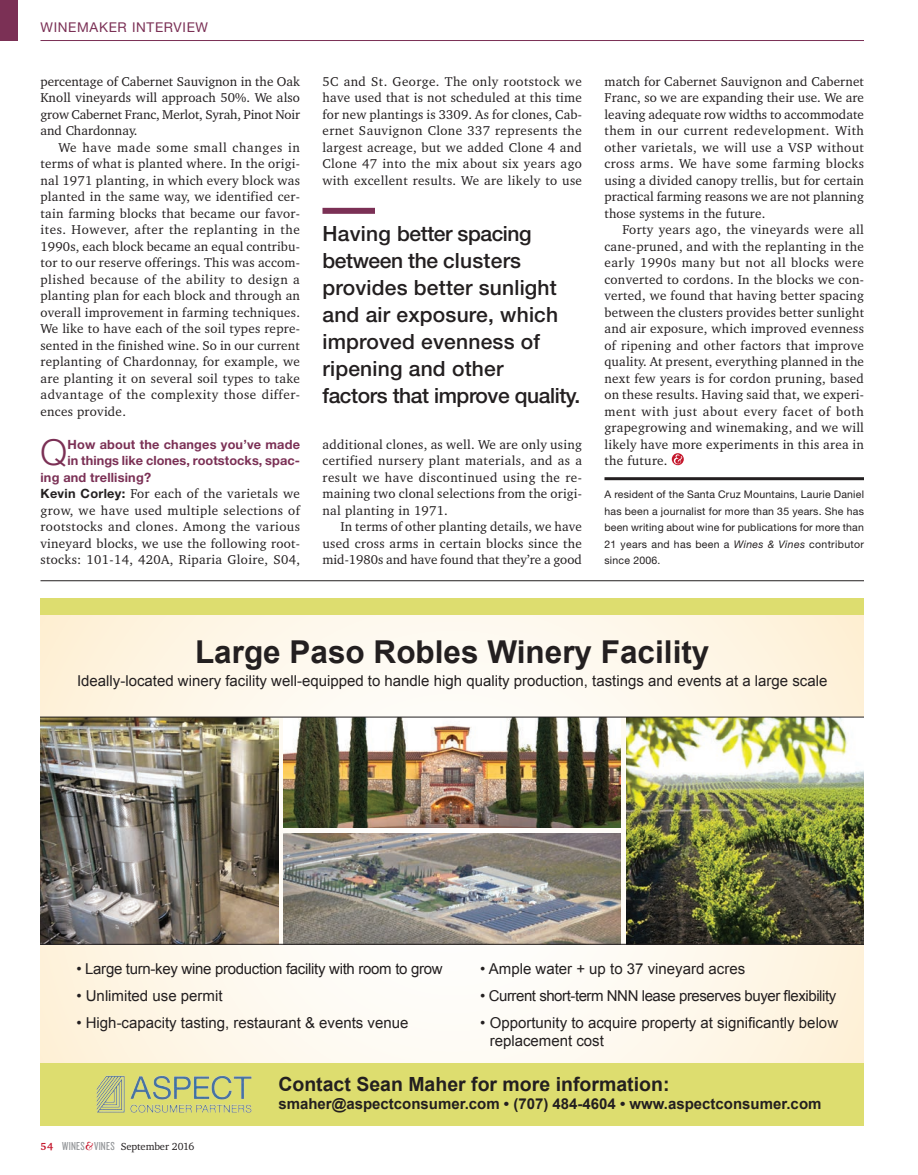
<style>
.page{position:relative;width:918px;height:1175px;background:#fff}
.page>*{position:absolute;margin:0;border:0;box-sizing:border-box;transform-origin:0 0}
.WI_Question{font:300 35.85px "Helvetica Neue LT Std";color:#7b3055}
.t1{font:700 31.5px "Arial";color:#231f20}
.PQ_1_Col{font:500 21px/27px "Helvetica Neue LT Std";letter-spacing:.01em;color:#231f20}
.t2{font:700 19.5px "Arial";color:#231f20}
.t3{font:15px/18px "Arial";color:#231f20}
.t4{font:700 15px "Arial";color:#231f20}
.t5{font:15px "Arial";letter-spacing:-.03em;color:#231f20}
.t6{font:15px "Arial";letter-spacing:-.02em;color:#231f20}
.t7{font:13.5px "Helvetica Neue LT Std";letter-spacing:.05em;color:#7b3055}
.Text{font:13.2px/16.5px "Charter BT Pro";letter-spacing:.01em;color:#231f20;text-align:justify}
.WI_WinemakerAnswer{font:13.2px/16.5px "Charter BT Pro";letter-spacing:.025em;color:#231f20;text-align:justify}
.WI_Question-2{font:700 12.75px "Helvetica Neue LT Std";letter-spacing:.015em;color:#7b3055}
.Author_Bio_Text{font:10.5px/16.5px "Helvetica Neue LT Std";letter-spacing:.03em;color:#231f20;text-align:justify}
.t8{font:10.5px "Charter BT Pro";letter-spacing:-.01em;color:#231f20}
.s1{font-family:"Helvetica Neue LT Std";font-weight:700;font-size:12.75px}
.s2{font-style:italic}
.s3{font-weight:700;color:#c5172c}
.s4{font-family:"Knockout HTF28 Junior Featherwt";font-size:12px;color:#939598}
.s5{font-family:"Bernhard Modern Std";font-weight:700;font-size:12.75px;color:#c5172c}
</style>
<div class="page">
<div style="left:0;top:0;width:18px;height:40px;background:#7b3055"></div>
<hr style="left:40px;top:40px;width:824px;height:1px;background:#7b3055">
<hr style="left:40px;top:580px;width:824px;height:1px;background:#231f20">
<hr style="left:604px;top:477px;width:260px;height:3px;background:#231f20">
<svg style="left:672px;top:453px;width:12px;height:12px"></svg>
<svg style="left:674px;top:454px;width:8px;height:10px"></svg>
<div style="left:322px;top:208px;width:53px;height:6px;background:#7b3055"></div>
<svg style="left:40px;top:615px;width:824px;height:447px;fill:#fef8ec"></svg>
<div style="left:40px;top:1062px;width:824px;height:63px;background:#dddd6f"></div>
<img style="left:40px;top:716px;width:824px;height:228px">
<img style="left:96px;top:1075px;width:156px;height:38px">
<div style="left:40px;top:598px;width:824px;height:17px;background:#dddd6f"></div>
<p class="t7" style="left:40px;top:19px;width:169px">WINEMAKER INTERVIEW</p>
<p class="Text" style="left:40px;top:73px;width:261px">percentage of Cabernet Sauvignon in the Oak Knoll vineyards will approach 50%. We also grow Cabernet Franc, Merlot, Syrah, Pinot Noir and Chardonnay.</p>
<p class="Text" style="left:40px;top:139px;width:261px;text-indent:18px">We have made some small changes in terms of what is planted where. In the origi&shy;nal 1971 planting, in which every block was planted in the same way, we identified cer&shy;tain farming blocks that became our favor&shy;ites. However, after the replanting in the 1990s, each block became an equal contribu&shy;tor to our reserve offerings. This was accom&shy;plished because of the ability to design a planting plan for each block and through an overall improvement in farming techniques.<br>We like to have each of the soil types repre&shy;sented in the finished wine. So in our current replanting of Chardonnay, for example, we are planting it on several soil types to take advantage of the complexity those differ&shy;ences provide.</p>
<p class="WI_Question" style="left:40px;top:430px;width:28px">Q</p>
<p class="WI_Question-2" style="left:68px;top:436px;width:234px">How about the changes you’ve made</p>
<p class="WI_Question-2" style="left:68px;top:453px;width:234px">in things like clones, rootstocks, spac-</p>
<p class="WI_Question-2" style="left:40px;top:469px;width:112px">ing and trellising?</p>
<p class="WI_WinemakerAnswer" style="left:40px;top:485px;width:261px"><span class="s1">Kevin Corley:</span> For each of the varietals we grow, we have used multiple selections of rootstocks and clones. Among the various vineyard blocks, we use the following root&shy;stocks: 101-14, 420A, Riparia Gloire, S04,</p>
<p class="WI_WinemakerAnswer" style="left:323px;top:73px;width:261px">5C and St. George. The only rootstock we have used that is not scheduled at this time for new plantings is 3309. As for clones, Cab&shy;ernet Sauvignon Clone 337 represents the largest acreage, but we added Clone 4 and Clone 47 into the mix about six years ago with excellent results. We are likely to use</p>
<p class="PQ_1_Col" style="left:322px;top:220px;width:259px">Having better spacing between the clusters provides better sunlight and air exposure, which improved evenness of ripening and other<br>factors that improve quality.</p>
<p class="WI_WinemakerAnswer" style="left:323px;top:436px;width:261px">additional clones, as well. We are only using certified nursery plant materials, and as a result we have discontinued using the re&shy;maining two clonal selections from the origi&shy;nal planting in 1971.</p>
<p class="Text" style="left:323px;top:518px;width:261px;text-indent:18px">In terms of other planting details, we have used cross arms in certain blocks since the mid-1980s and have found that they’re a good</p>
<p class="Text" style="left:604px;top:73px;width:261px">match for Cabernet Sauvignon and Cabernet Franc, so we are expanding their use. We are leaving adequate row widths to accommodate them in our current redevelopment. With other varietals, we will use a VSP without cross arms. We have some farming blocks using a divided canopy trellis, but for certain practical farming reasons we are not planning those systems in the future.</p>
<p class="Text" style="left:604px;top:221px;width:261px;text-indent:18px">Forty years ago, the vineyards were all cane-pruned, and with the replanting in the early 1990s many but not all blocks were converted to cordons. In the blocks we con&shy;verted, we found that having better spacing between the clusters provides better sunlight and air exposure, which improved evenness of ripening and other factors that improve quality. At present, everything planned in the next few years is for cordon pruning, based on these results. Having said that, we experi&shy;ment with just about every facet of both grapegrowing and winemaking, and we will likely have more experiments in this area in the future.</p>
<p class="Author_Bio_Text" style="left:604px;top:486px;width:261px">A resident of the Santa Cruz Mountains, Laurie Daniel has been a journalist for more than 35 years. She has been writing about wine for publications for more than 21 years and has been a <span class="s2">Wines &amp; Vines</span> contributor since 2006.</p>
<p class="t1" style="left:195px;top:631px;width:516px">Large Paso Robles Winery Facility</p>
<p class="t3" style="left:77px;top:672px;width:752px">Ideally-located winery facility well-equipped to handle high quality production, tastings and events at a large scale</p>
<p class="t6" style="left:76px;top:959px;width:368px">• Large turn-key wine production facility with room to grow</p>
<p class="t3" style="left:76px;top:987px;width:148px">• Unlimited use permit</p>
<p class="t3" style="left:76px;top:1013px;width:334px">• High-capacity tasting, restaurant &amp; events venue</p>
<p class="t3" style="left:480px;top:960px;width:266px">• Ample water + up to 37 vineyard acres</p>
<p class="t5" style="left:480px;top:986px;width:357px">• Current short-term NNN lease preserves buyer flexibility</p>
<p class="t3" style="left:490px;top:1013px;width:350px;text-indent:-9px">• Opportunity to acquire property at significantly below replacement cost</p>
<p class="t2" style="left:278px;top:1071px;width:393px">Contact Sean Maher for more information:</p>
<p class="t4" style="left:278px;top:1093px;width:545px">smaher@aspectconsumer.com • (707) 484-4604 • www.aspectconsumer.com</p>
<p class="t8" style="left:40px;top:1140px;width:155px"><span class="s3">54</span> <span class="s4">WINES</span><span class="s5">&amp;</span><span class="s4">VINES</span> September 2016</p>
</div>
